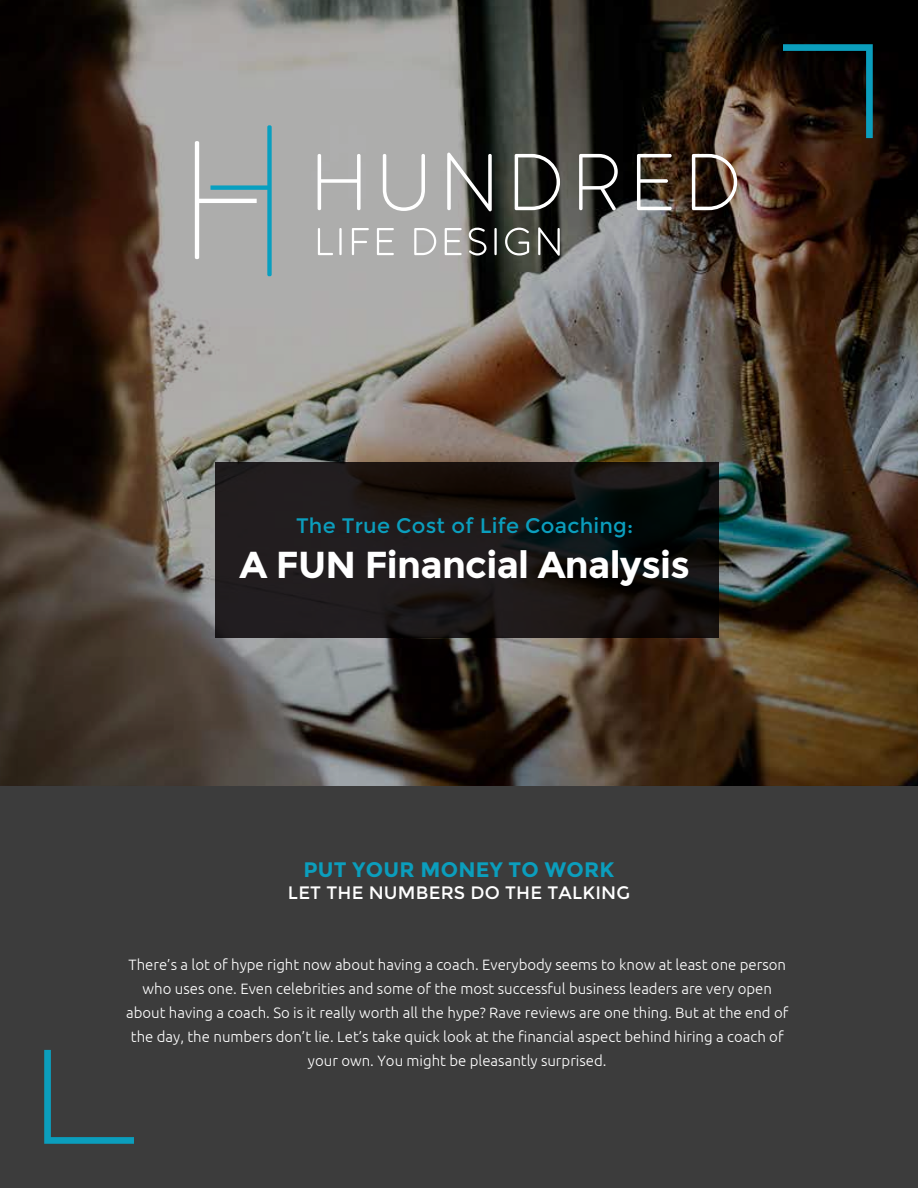
<style>
.page{position:relative;width:918px;height:1188px;background:#fff}
.page>*{position:absolute;margin:0;border:0;box-sizing:border-box;transform-origin:0 0}
.t1{font:700 37.5px "Montserrat";letter-spacing:-.02em;color:#fff}
.t2{font:21px "Montserrat";letter-spacing:.01em;color:#0b9ebd}
.t3{font:700 21px "Montserrat";letter-spacing:.01em;color:#0b9ebd}
.t4{font:18px "Montserrat";letter-spacing:.01em;color:#fff}
.t5{font:300 15px/24px "Ubuntu";color:#fff;text-align:center}
</style>
<div class="page">
<img style="left:0;top:0;width:918px;height:787px">
<div style="left:0;top:787px;width:918px;height:401px;background:#3c3c3c"></div>
<svg style="left:44px;top:1050px;width:90px;height:94px"></svg>
<svg style="left:783px;top:44px;width:90px;height:94px;background:#131d1c"></svg>
<svg style="left:215px;top:463px;width:504px;height:175px;background:#181515"></svg>
<svg style="left:195px;top:125px;width:77px;height:151px;background:#a5b1b2"></svg>
<svg style="left:318px;top:154px;width:43px;height:56px"></svg>
<svg style="left:383px;top:154px;width:42px;height:57px"></svg>
<svg style="left:447px;top:153px;width:45px;height:58px"></svg>
<svg style="left:515px;top:154px;width:45px;height:56px"></svg>
<svg style="left:579px;top:154px;width:39px;height:56px"></svg>
<svg style="left:637px;top:154px;width:35px;height:56px"></svg>
<svg style="left:692px;top:154px;width:45px;height:56px"></svg>
<svg style="left:318px;top:228px;width:15px;height:27px"></svg>
<hr style="left:339px;top:228px;width:3px;height:27px;background:#fff">
<svg style="left:352px;top:228px;width:17px;height:27px"></svg>
<svg style="left:377px;top:228px;width:17px;height:27px"></svg>
<svg style="left:414px;top:228px;width:22px;height:27px"></svg>
<svg style="left:445px;top:228px;width:17px;height:27px"></svg>
<svg style="left:469px;top:228px;width:17px;height:28px"></svg>
<hr style="left:494px;top:228px;width:3px;height:27px;background:#fff">
<svg style="left:505px;top:228px;width:24px;height:28px"></svg>
<svg style="left:538px;top:227px;width:22px;height:29px"></svg>
<h2 class="t2" style="left:296px;top:513px;width:339px">The True Cost of Life Coaching:</h2>
<h1 class="t1" style="left:239px;top:542px;width:452px">A FUN Financial Analysis</h1>
<h2 class="t3" style="left:304px;top:857px;width:312px">PUT YOUR MONEY TO WORK</h2>
<p class="t4" style="left:288px;top:882px;width:344px">LET THE NUMBERS DO THE TALKING</p>
<p class="t5" style="left:126px;top:953px;width:664px">There’s a lot of hype right now about having a coach. Everybody seems to know at least one person who uses one. Even celebrities and some of the most successful business leaders are very open about having a coach. So is it really worth all the hype? Rave reviews are one thing. But at the end of the day, the numbers don’t lie. Let’s take quick look at the financial aspect behind hiring a coach of your own. You might be pleasantly surprised.</p>
</div>
